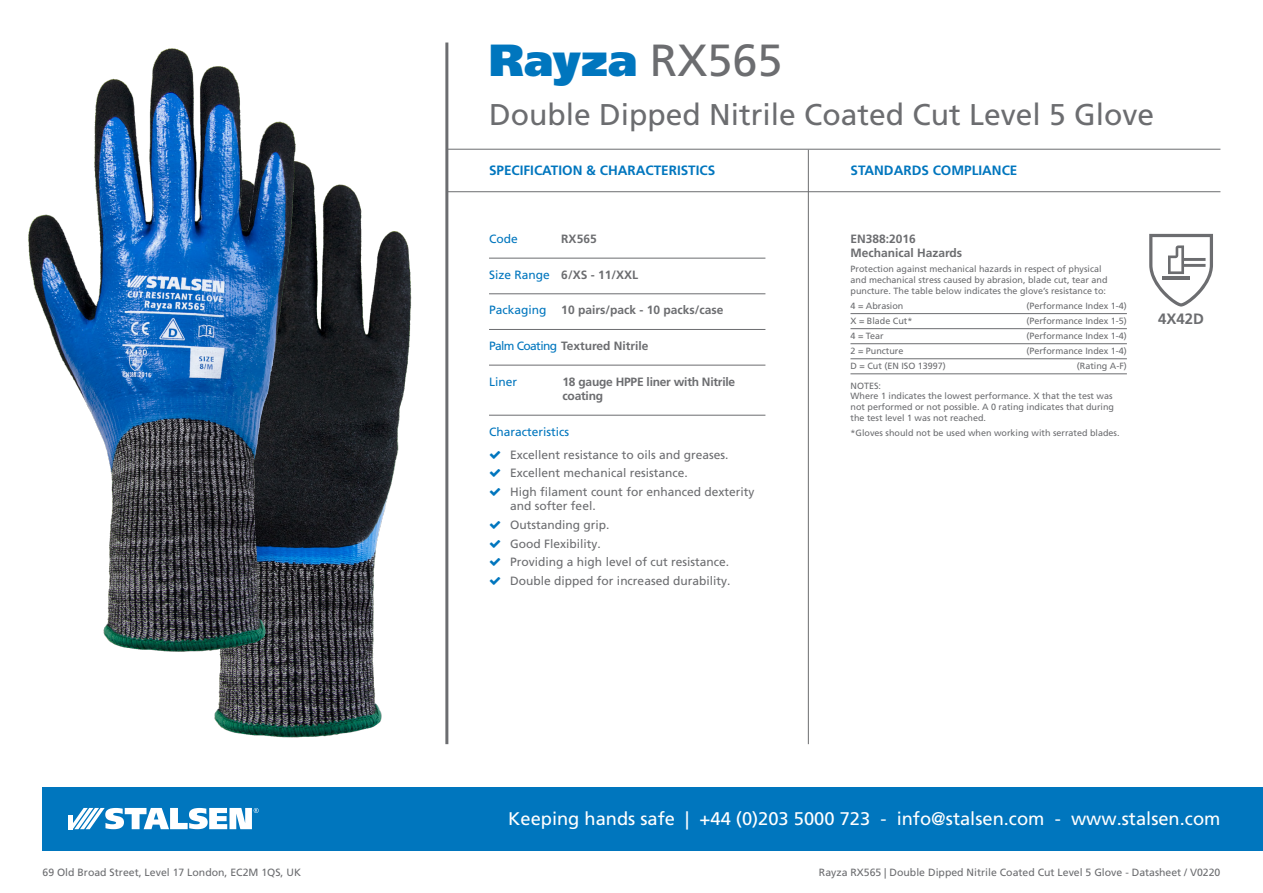
<style>
.page{position:relative;width:1263px;height:893px;background:#fff}
.page>*{position:absolute;margin:0;border:0;box-sizing:border-box;transform-origin:0 0}
.t1{font:900 45px "Frutiger LT Pro";color:#0076be}
.t2{font:30px "Frutiger LT Pro";color:#6c6d70}
.t3{font:18.3px "Frutiger LT Pro";color:#fff}
.t4{font:700 15px "Frutiger LT Pro";color:#6c6d70}
.t5{font:700 13.5px "Frutiger LT Pro";color:#0076be}
.t6{font:12px/14.4px "Frutiger LT Pro";color:#6c6d70}
.t7{font:700 12px "Frutiger LT Pro";color:#6c6d70}
.t8{font:700 12px/14.4px "Frutiger LT Pro";letter-spacing:-.02em;color:#6c6d70}
.t9{font:12px "Frutiger LT Pro";color:#0076be}
.t10{font:10.5px "Frutiger LT Pro";color:#6c6d70}
.t11{font:9px/10.8px "Frutiger LT Pro";color:#6c6d70}
.s1{font-weight:400;color:#6c6d70}
.s2{font-weight:400;color:#0076be}
</style>
<div class="page">
<div style="left:43px;top:787px;width:1220px;height:63px;background:#0076be"></div>
<hr style="left:446px;top:149px;width:774px;height:1px;background:#6c6d70">
<hr style="left:446px;top:191px;width:774px;height:1px;background:#6c6d70">
<hr style="left:808px;top:150px;width:1px;height:594px;background:#6c6d70">
<hr style="left:850px;top:313px;width:277px;height:1px;background:#6c6d70">
<hr style="left:850px;top:328px;width:277px;height:1px;background:#6c6d70">
<hr style="left:850px;top:343px;width:277px;height:1px;background:#6c6d70">
<hr style="left:850px;top:358px;width:277px;height:1px;background:#6c6d70">
<hr style="left:850px;top:373px;width:277px;height:1px;background:#6c6d70">
<hr style="left:489px;top:258px;width:276px;height:1px;background:#6c6d70">
<hr style="left:489px;top:293px;width:276px;height:1px;background:#6c6d70">
<hr style="left:489px;top:329px;width:276px;height:1px;background:#6c6d70">
<hr style="left:489px;top:365px;width:276px;height:1px;background:#6c6d70">
<hr style="left:489px;top:415px;width:276px;height:1px;background:#6c6d70">
<svg style="left:1149px;top:234px;width:64px;height:73px"></svg>
<svg style="left:69px;top:808px;width:190px;height:21px"></svg>
<img style="left:214px;top:148px;width:398px;height:597px">
<img style="left:28px;top:42px;width:469px;height:641px">
<svg style="left:490px;top:450px;width:14px;height:9px"></svg>
<svg style="left:490px;top:469px;width:14px;height:9px"></svg>
<svg style="left:490px;top:488px;width:14px;height:9px"></svg>
<svg style="left:490px;top:521px;width:10px;height:8px"></svg>
<svg style="left:490px;top:539px;width:10px;height:8px"></svg>
<svg style="left:490px;top:558px;width:14px;height:9px"></svg>
<svg style="left:490px;top:577px;width:14px;height:9px"></svg>
<p class="t1" style="left:489px;top:33px;width:295px">Rayza <span class="s1">RX565</span></p>
<p class="t2" style="left:489px;top:96px;width:667px">Double Dipped Nitrile Coated Cut Level 5 Glove</p>
<p class="t5" style="left:489px;top:163px;width:228px">SPECIFICATION &amp; CHARACTERISTICS</p>
<p class="t5" style="left:850px;top:163px;width:168px">STANDARDS COMPLIANCE</p>
<p class="t9" style="left:489px;top:232px;width:30px">Code</p>
<p class="t7" style="left:561px;top:232px;width:37px">RX565</p>
<p class="t7" style="left:489px;top:267px;width:150px"><span class="s2">Size Range</span> 6/XS - 11/XXL</p>
<p class="t7" style="left:489px;top:303px;width:236px"><span class="s2">Packaging</span> 10 pairs/pack - 10 packs/case</p>
<p class="t7" style="left:489px;top:339px;width:161px"><span class="s2">Palm Coating</span> Textured Nitrile</p>
<p class="t9" style="left:489px;top:374px;width:30px">Liner</p>
<p class="t8" style="left:562px;top:374px;width:174px">18 gauge HPPE liner with Nitrile coating</p>
<p class="t9" style="left:489px;top:424px;width:82px">Characteristics</p>
<p class="t6" style="left:510px;top:447px;width:220px">Excellent resistance to oils and greases.</p>
<p class="t6" style="left:510px;top:466px;width:179px">Excellent mechanical resistance.</p>
<p class="t6" style="left:510px;top:484px;width:246px">High filament count for enhanced dexterity and softer feel.</p>
<p class="t6" style="left:510px;top:518px;width:101px">Outstanding grip.</p>
<p class="t6" style="left:510px;top:536px;width:92px">Good Flexibility.</p>
<p class="t6" style="left:510px;top:555px;width:220px">Providing a high level of cut resistance.</p>
<p class="t6" style="left:510px;top:573px;width:222px">Double dipped for increased durability.</p>
<p class="t7" style="left:850px;top:232px;width:67px">EN388:2016</p>
<p class="t7" style="left:850px;top:246px;width:113px">Mechanical Hazards</p>
<p class="t11" style="left:850px;top:264px;width:259px">Protection against mechanical hazards in respect of physical and mechanical stress caused by abrasion, blade cut, tear and puncture. The table below indicates the glove’s resistance to:</p>
<p class="t11" style="left:850px;top:300px;width:54px">4 = Abrasion</p>
<p class="t11" style="left:1026px;top:300px;width:102px">(Performance Index 1-4)</p>
<p class="t11" style="left:850px;top:316px;width:63px">X = Blade Cut*</p>
<p class="t11" style="left:1026px;top:316px;width:102px">(Performance Index 1-5)</p>
<p class="t11" style="left:850px;top:331px;width:35px">4 = Tear</p>
<p class="t11" style="left:1026px;top:331px;width:102px">(Performance Index 1-4)</p>
<p class="t11" style="left:850px;top:346px;width:54px">2 = Puncture</p>
<p class="t11" style="left:1026px;top:346px;width:102px">(Performance Index 1-4)</p>
<p class="t11" style="left:850px;top:361px;width:97px">D = Cut (EN ISO 13997)</p>
<p class="t11" style="left:1077px;top:361px;width:51px">(Rating A-F)</p>
<p class="t11" style="left:850px;top:380px;width:32px">NOTES:</p>
<p class="t11" style="left:850px;top:391px;width:265px">Where 1 indicates the lowest performance. X that the test was not performed or not possible. A 0 rating indicates that during the test level 1 was not reached.</p>
<p class="t11" style="left:850px;top:427px;width:271px">*Gloves should not be used when working with serrated blades.</p>
<p class="t4" style="left:1158px;top:310px;width:47px">4X42D</p>
<p class="t3" style="left:508px;top:808px;width:714px">Keeping hands safe | +44 (0)203 5000 723 - info@stalsen.com - www.stalsen.com</p>
<p class="t10" style="left:43px;top:866px;width:260px">69 Old Broad Street, Level 17 London, EC2M 1QS, UK</p>
<p class="t10" style="left:819px;top:866px;width:403px">Rayza RX565 | Double Dipped Nitrile Coated Cut Level 5 Glove - Datasheet / V0220</p>
</div>
